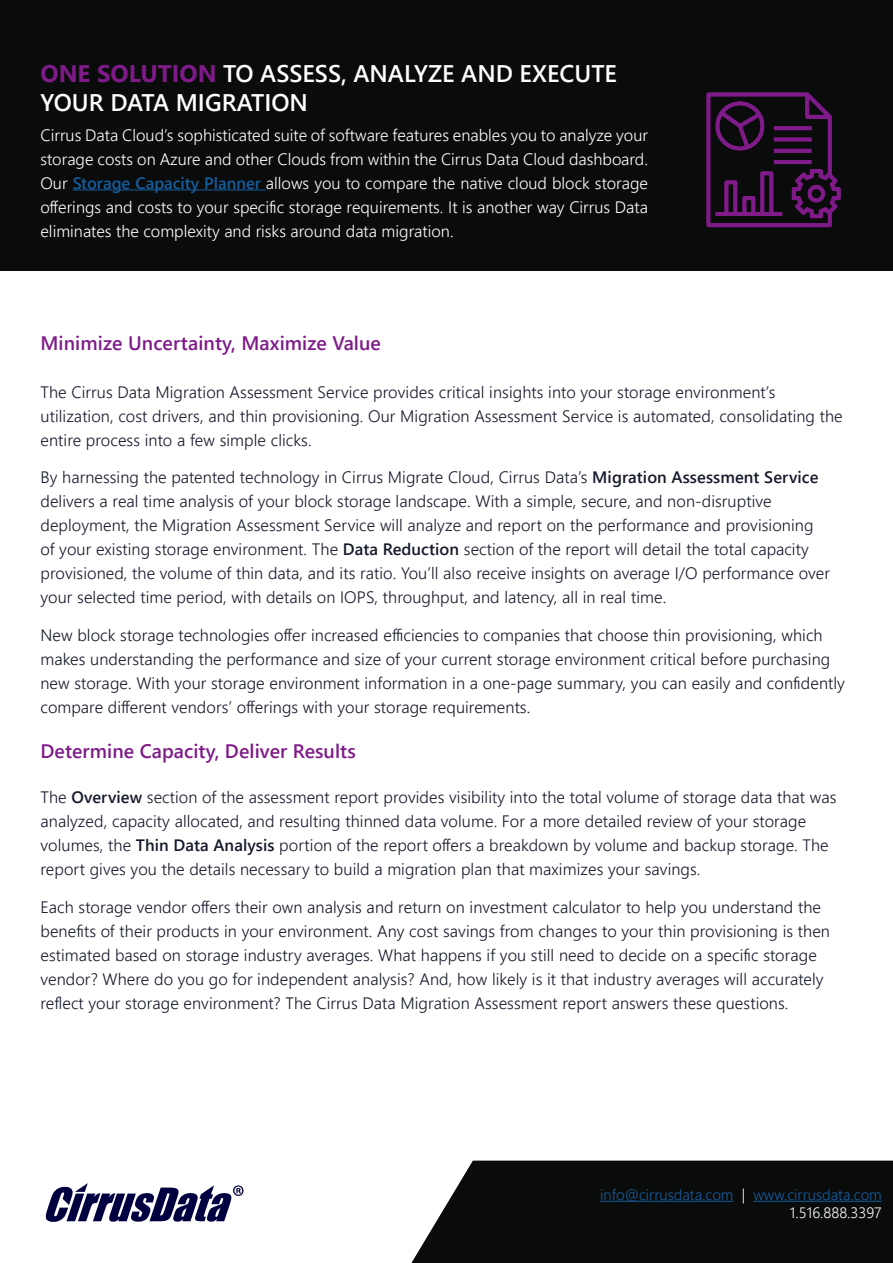
<style>
.page{position:relative;width:893px;height:1263px;background:#fff}
.page>*{position:absolute;margin:0;border:0;box-sizing:border-box;transform-origin:0 0}
.Heading_3{font:600 24px "Segoe UI";color:#fff}
.paragraph_light_text{font:600 19.5px "Segoe UI";letter-spacing:.005em;color:#7e1b89}
.paragraph_light_text-2{font:300 16.5px/24px "Segoe UI";letter-spacing:.005em;color:#15192a}
.t1{font:300 16.5px/24px "Segoe UI";color:#fff;text-align:justify}
.t2{font:300 15px "Segoe UI";color:#175d9e}
.t3{font:300 15px "Segoe UI";color:#fff}
.s1{font-weight:700;color:#7e1b89}
.s2{font-weight:600;color:#175d9e}
.s3{font-weight:600}
.s4{color:#fff}
</style>
<div class="page">
<div style="left:0;top:0;width:893px;height:270px;background:#0a0b0b"></div>
<hr style="left:73px;top:189px;width:193px;height:1px;background:#175d9e">
<img style="left:706px;top:92px;width:135px;height:136px">
<img style="left:45px;top:1183px;width:199px;height:39px">
<svg style="left:411px;top:1160px;width:482px;height:103px;background:#1b1c1c"></svg>
<hr style="left:600px;top:1201px;width:133px;height:1px;background:#175d9e">
<hr style="left:753px;top:1201px;width:129px;height:1px;background:#175d9e">
<p class="Heading_3" style="left:40px;top:51px;width:578px"><span class="s1">ONE SOLUTION</span> TO ASSESS, ANALYZE AND EXECUTE</p>
<p class="Heading_3" style="left:40px;top:80px;width:269px">YOUR DATA MIGRATION</p>
<p class="t1" style="left:40px;top:122px;width:609px">Cirrus Data Cloud’s sophisticated suite of software features enables you to analyze your storage costs on Azure and other Clouds from within the Cirrus Data Cloud dashboard.<br>Our <span class="s2">Storage Capacity Planner</span> allows you to compare the native cloud block storage offerings and costs to your specific storage requirements. It is another way Cirrus Data eliminates the complexity and risks around data migration.</p>
<p class="paragraph_light_text" style="left:40px;top:324px;width:342px">Minimize Uncertainty, Maximize Value</p>
<p class="paragraph_light_text-2" style="left:40px;top:379px;width:804px">The Cirrus Data Migration Assessment Service provides critical insights into your storage environment’s utilization, cost drivers, and thin provisioning. Our Migration Assessment Service is automated, consolidating the entire process into a few simple clicks.</p>
<p class="paragraph_light_text-2" style="left:40px;top:465px;width:791px">By harnessing the patented technology in Cirrus Migrate Cloud, Cirrus Data’s <span class="s3">Migration Assessment Service </span>delivers a real time analysis of your block storage landscape. With a simple, secure, and non-disruptive deployment, the Migration Assessment Service will analyze and report on the performance and provisioning of your existing storage environment. The <span class="s3">Data Reduction</span> section of the report will detail the total capacity provisioned, the volume of thin data, and its ratio. You’ll also receive insights on average I/O performance over your selected time period, with details on IOPS, throughput, and latency, all in real time.</p>
<p class="paragraph_light_text-2" style="left:40px;top:622px;width:806px">New block storage technologies offer increased efficiencies to companies that choose thin provisioning, which makes understanding the performance and size of your current storage environment critical before purchasing new storage. With your storage environment information in a one-page summary, you can easily and confidently compare different vendors’ offerings with your storage requirements.</p>
<p class="paragraph_light_text" style="left:40px;top:733px;width:317px">Determine Capacity, Deliver Results</p>
<p class="paragraph_light_text-2" style="left:40px;top:785px;width:798px">The <span class="s3">Overview</span> section of the assessment report provides visibility into the total volume of storage data that was analyzed, capacity allocated, and resulting thinned data volume. For a more detailed review of your storage volumes, the <span class="s3">Thin Data Analysis</span> portion of the report offers a breakdown by volume and backup storage. The report gives you the details necessary to build a migration plan that maximizes your savings.</p>
<p class="paragraph_light_text-2" style="left:40px;top:894px;width:791px">Each storage vendor offers their own analysis and return on investment calculator to help you understand the benefits of their products in your environment. Any cost savings from changes to your thin provisioning is then estimated based on storage industry averages. What happens if you still need to decide on a specific storage vendor? Where do you go for independent analysis? And, how likely is it that industry averages will accurately reflect your storage environment? The Cirrus Data Migration Assessment report answers these questions.</p>
<p class="t2" style="left:600px;top:1182px;width:283px">info@cirrusdata.com <span class="s4">|</span> www.cirrusdata.com</p>
<p class="t3" style="left:790px;top:1200px;width:93px">1.516.888.3397</p>
</div>
